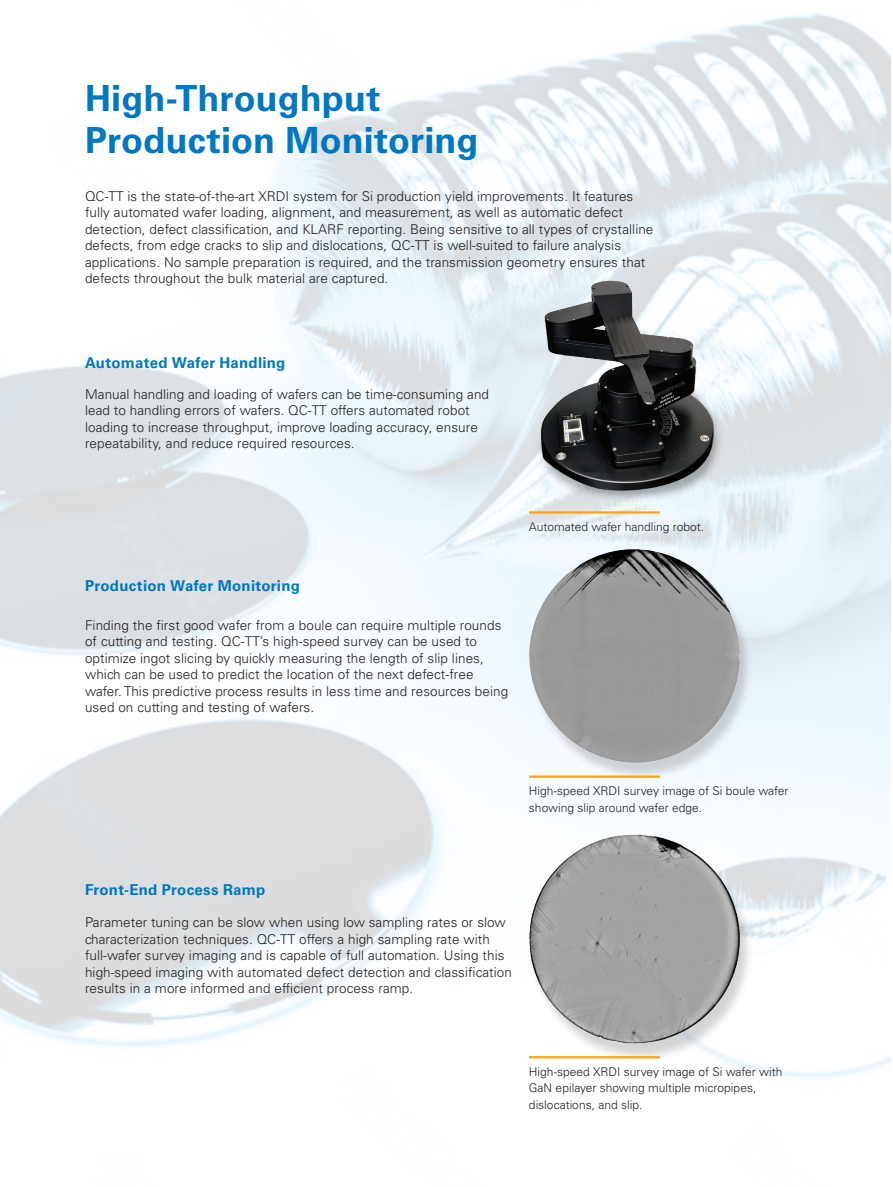
<style>
.page{position:relative;width:893px;height:1187px;background:#fff}
.page>*{position:absolute;margin:0;border:0;box-sizing:border-box;transform-origin:0 0}
.Headline{font:700 36px/42px "Univers LT Std";letter-spacing:.005em;color:#0077c0}
.Subhead{font:700 15px "Univers LT Std";letter-spacing:.015em;color:#0077c0}
.Body_Copy_9_11{font:300 13.5px/16.5px "Univers LT Std";letter-spacing:.005em;color:#231f20}
.t1{font:300 12px/16.5px "Univers LT Std";color:#231f20}
</style>
<div class="page">
<img style="left:0;top:13px;width:891px;height:1065px">
<img style="left:507px;top:258px;width:270px;height:246px">
<div style="left:529px;top:553px;width:224px;height:227px;background:#231f20;opacity:.19"></div>
<img style="left:529px;top:547px;width:211px;height:216px">
<div style="left:529px;top:839px;width:225px;height:223px;background:#231f20;opacity:.19"></div>
<img style="left:529px;top:833px;width:211px;height:220px">
<hr style="left:529px;top:511px;width:131px;height:2px;background:#f9a21c">
<hr style="left:529px;top:775px;width:131px;height:2px;background:#f9a21c">
<hr style="left:529px;top:1056px;width:131px;height:2px;background:#f9a21c">
<p class="Headline" style="left:85px;top:78px;width:395px">High-Throughput<br>Production Monitoring</p>
<p class="Body_Copy_9_11" style="left:85px;top:188px;width:570px">QC-TT is the state-of-the-art XRDI system for Si production yield improvements. It features fully automated wafer loading, alignment, and measurement, as well as automatic defect detection, defect classification, and KLARF reporting. Being sensitive to all types of crystalline defects, from edge cracks to slip and dislocations, QC-TT is well-suited to failure analysis applications. No sample preparation is required, and the transmission geometry ensures that defects throughout the bulk material are captured.</p>
<p class="Subhead" style="left:85px;top:354px;width:202px">Automated Wafer Handling</p>
<p class="Body_Copy_9_11" style="left:85px;top:386px;width:406px">Manual handling and loading of wafers can be time-consuming and lead to handling errors of wafers. QC-TT offers automated robot loading to increase throughput, improve loading accuracy, ensure repeatability, and reduce required resources.</p>
<p class="Subhead" style="left:85px;top:577px;width:216px">Production Wafer Monitoring</p>
<p class="Body_Copy_9_11" style="left:85px;top:617px;width:425px">Finding the first good wafer from a boule can require multiple rounds of cutting and testing. QC-TT’s high-speed survey can be used to optimize ingot slicing by quickly measuring the length of slip lines, which can be used to predict the location of the next defect-free wafer. This predictive process results in less time and resources being used on cutting and testing of wafers.</p>
<p class="t1" style="left:529px;top:518px;width:177px">Automated wafer handling robot.</p>
<p class="t1" style="left:529px;top:782px;width:261px">High-speed XRDI survey image of Si boule wafer showing slip around wafer edge.</p>
<p class="Subhead" style="left:85px;top:881px;width:182px">Front-End Process Ramp</p>
<p class="Body_Copy_9_11" style="left:85px;top:914px;width:428px">Parameter tuning can be slow when using low sampling rates or slow characterization techniques. QC-TT offers a high sampling rate with full-wafer survey imaging and is capable of full automation. Using this high-speed imaging with automated defect detection and classification results in a more informed and efficient process ramp.</p>
<p class="t1" style="left:529px;top:1063px;width:255px">High-speed XRDI survey image of Si wafer with<br>GaN epilayer showing multiple micropipes, dislocations, and slip.</p>
</div>
